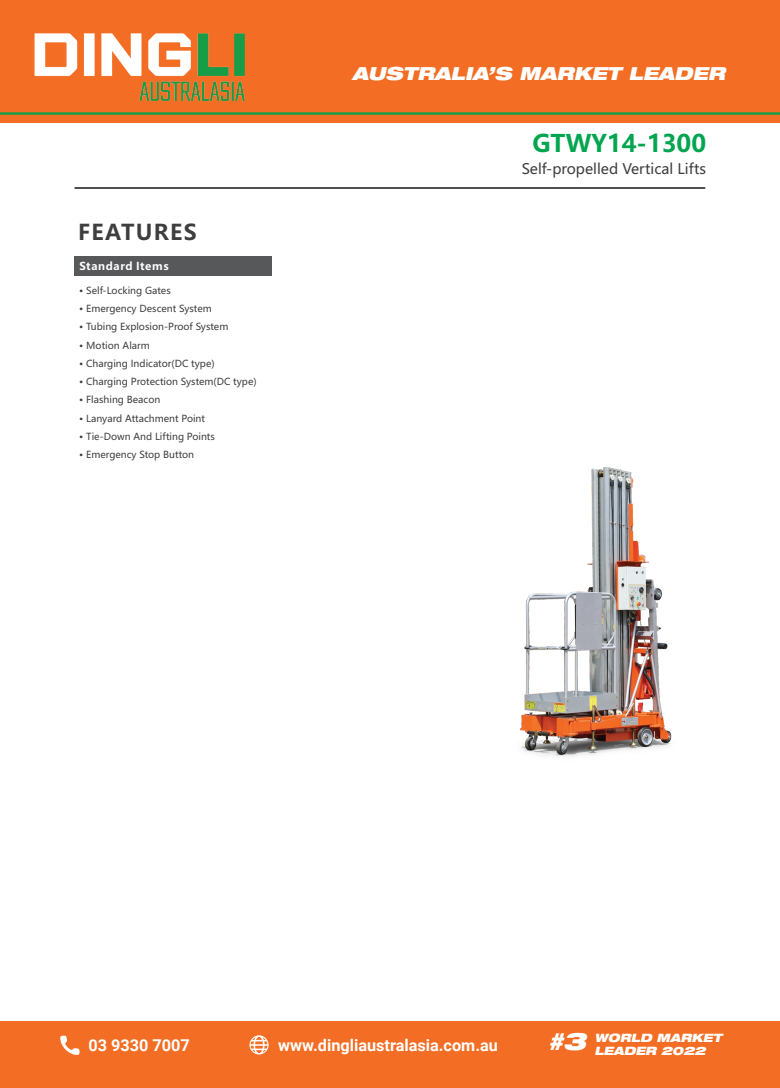
<style>
.page{position:relative;width:780px;height:1088px;background:#fff}
.page>*{position:absolute;margin:0;border:0;box-sizing:border-box;transform-origin:0 0}
.t1{font:700 23.88px "Microsoft Ya Hei";color:#00a54f}
.t2{font:700 21.5px "Microsoft Ya Hei";letter-spacing:.06em;color:#3e3e3f}
.t3{font:italic 900 expanded 18px "Helvetica Neue LT Pro";color:#fff}
.t4{font:700 16.25px "Roboto";color:#fff}
.t5{font:14.38px "Microsoft Ya Hei";color:#3e3e3f}
.t6{font:italic 900 expanded 11.5px/13.9px "Helvetica Neue LT Pro";color:#fff}
.t7{font:700 10.75px "Microsoft Ya Hei";letter-spacing:.06em;color:#fff}
.t8{font:9.62px "Microsoft Ya Hei";color:#3e3e3f}
</style>
<div class="page">
<div style="left:0;top:0;width:780px;height:122px;background:#f36e24"></div>
<img style="left:34px;top:33px;width:211px;height:68px">
<hr style="left:0;top:112px;width:780px;height:3px;background:#199c48">
<div style="left:0;top:1022px;width:780px;height:66px;background:#f36e24"></div>
<svg style="left:60px;top:1035px;width:20px;height:20px"></svg>
<svg style="left:249px;top:1035px;width:19px;height:19px"></svg>
<img style="left:520px;top:466px;width:152px;height:291px">
<div style="left:75px;top:257px;width:197px;height:19px;background:#57585a"></div>
<hr style="left:75px;top:187px;width:630px;height:2px;background:#3e3e3f">
<h3 class="t3" style="left:352px;top:62px;width:374px">AUSTRALIA’S MARKET LEADER</h3>
<h2 class="t2" style="left:78px;top:218px;width:120px">FEATURES</h2>
<p class="t7" style="left:79px;top:259px;width:91px">Standard Items</p>
<p class="t8" style="left:79px;top:284px;width:93px">• Self-Locking Gates</p>
<p class="t8" style="left:79px;top:302px;width:134px">• Emergency Descent System</p>
<p class="t8" style="left:79px;top:320px;width:151px">• Tubing Explosion-Proof System</p>
<p class="t8" style="left:79px;top:339px;width:72px">• Motion Alarm</p>
<p class="t8" style="left:79px;top:357px;width:137px">• Charging Indicator(DC type)</p>
<p class="t8" style="left:79px;top:375px;width:179px">• Charging Protection System(DC type)</p>
<p class="t8" style="left:79px;top:393px;width:83px">• Flashing Beacon</p>
<p class="t8" style="left:79px;top:412px;width:127px">• Lanyard Attachment Point</p>
<p class="t8" style="left:79px;top:430px;width:137px">• Tie-Down And Lifting Points</p>
<p class="t8" style="left:79px;top:448px;width:116px">• Emergency Stop Button</p>
<h1 class="t1" style="left:532px;top:127px;width:175px">GTWY14-1300</h1>
<h3 class="t5" style="left:521px;top:159px;width:186px">Self-propelled Vertical Lifts</h3>
<h3 class="t4" style="left:88px;top:1034px;width:103px">03 9330 7007</h3>
<h3 class="t4" style="left:278px;top:1034px;width:221px">www.dingliaustralasia.com.au</h3>
<p class="t6" style="left:548px;top:1030px;width:175px;text-indent:46px">WORLD MARKET <sup>#3</sup> LEADER 2022</p>
</div>
